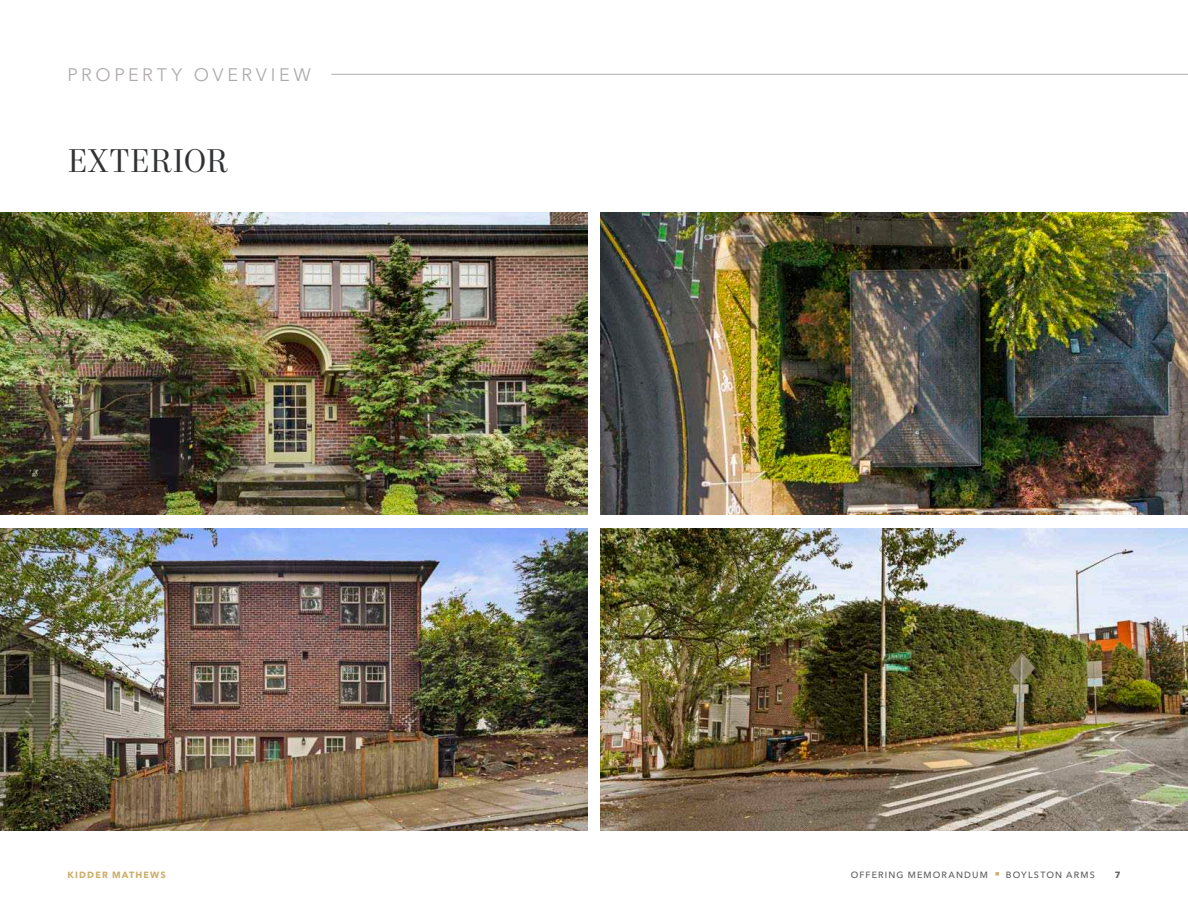
<style>
.page{position:relative;width:1188px;height:918px;background:#fff}
.page>*{position:absolute;margin:0;border:0;box-sizing:border-box;transform-origin:0 0}
.Headline_-_Level_2_-_Charcoal_2023{font:33px "Mort Modern 08";color:#313234}
.Section_Identifier_-_Sterling_2023{font:18px "Avenir Next LT Pro";letter-spacing:.2em;color:#afabac}
.t1{font:500 9px "Avenir Next LT Pro";letter-spacing:.13em;color:#5e5d5d}
.t2{font:700 9px "Avenir Next LT Pro";letter-spacing:.13em;color:#cbae6b}
.t3{font:700 9px "Avenir Next LT Pro";color:#5e5d5d}
.s1{color:#cbae6b}
</style>
<div class="page">
<img style="left:0;top:213px;width:587px;height:302px">
<img style="left:0;top:528px;width:587px;height:302px">
<img style="left:601px;top:213px;width:587px;height:302px">
<img style="left:601px;top:528px;width:587px;height:302px">
<hr style="left:331px;top:74px;width:857px;height:1px;background:#afabac">
<p class="Section_Identifier_-_Sterling_2023" style="left:68px;top:64px;width:245px">PROPERTY OVERVIEW</p>
<p class="Headline_-_Level_2_-_Charcoal_2023" style="left:68px;top:141px;width:162px">EXTERIOR</p>
<p class="t2" style="left:68px;top:869px;width:100px">KIDDER MATHEWS</p>
<p class="t1" style="left:851px;top:869px;width:246px">OFFERING MEMORANDUM <span class="s1">■</span> BOYLSTON ARMS</p>
<p class="t3" style="left:1115px;top:869px;width:7px">7</p>
</div>
